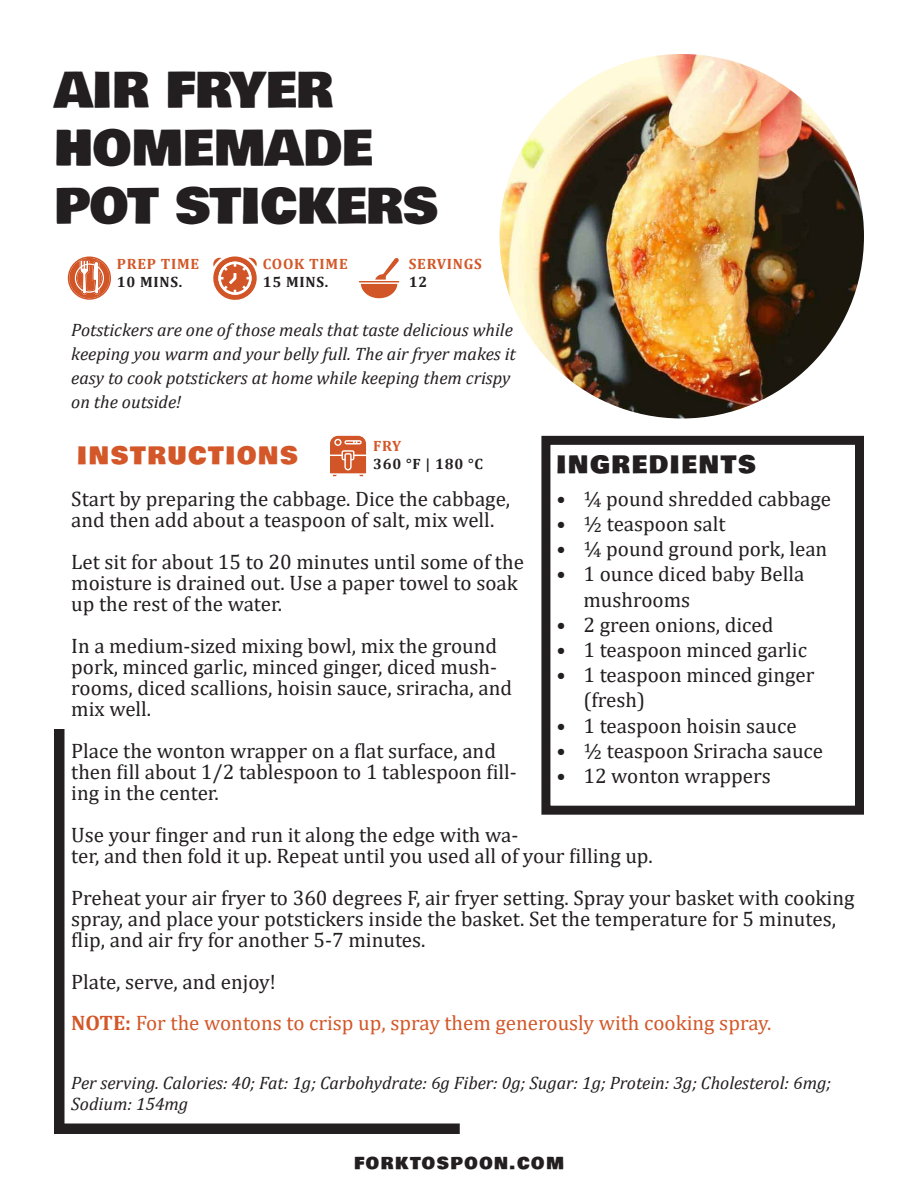
<style>
.page{position:relative;width:918px;height:1188px;background:#fff}
.page>*{position:absolute;margin:0;border:0;box-sizing:border-box;transform-origin:0 0}
.t1{font:48px "Bowlby One";color:#231f20}
.t2{font:24px "Bowlby One";letter-spacing:.075em;color:#d35728}
.t3{font:24px "Bowlby One";letter-spacing:.075em;color:#231f20}
.t4{font:21px/21px "Cambria";color:#231f20}
.t5{font:21px "Cambria";color:#d35728}
.t6{font:italic 18px/24px "Cambria";color:#231f20}
.t7{font:16.5px "Bowlby One";letter-spacing:.1em;color:#231f20}
.t8{font:700 15px "Cambria";letter-spacing:.05em;color:#d35728}
.t9{font:700 15px "Cambria";letter-spacing:.05em;color:#231f20}
.s1{font-weight:700}
</style>
<div class="page">
<img style="left:500px;top:54px;width:364px;height:364px;border-radius:182px">
<div style="left:55px;top:1124px;width:405px;height:10px;background:#231f20"></div>
<div style="left:54px;top:729px;width:10px;height:405px;background:#231f20"></div>
<svg style="left:68px;top:256px;width:43px;height:44px"></svg>
<div style="left:75px;top:264px;width:29px;height:29px;border:1px solid #fff;border-radius:50%"></div>
<svg style="left:213px;top:256px;width:44px;height:44px"></svg>
<svg style="left:359px;top:258px;width:40px;height:41px"></svg>
<svg style="left:541px;top:435px;width:323px;height:380px"></svg>
<svg style="left:330px;top:436px;width:36px;height:40px"></svg>
<p class="t1" style="left:54px;top:54px;width:280px">AIR FRYER</p>
<p class="t1" style="left:54px;top:112px;width:320px">HOMEMADE</p>
<p class="t1" style="left:54px;top:169px;width:385px">POT STICKERS</p>
<p class="t8" style="left:117px;top:253px;width:84px">PREP TIME</p>
<p class="t9" style="left:117px;top:271px;width:67px">10 MINS.</p>
<p class="t8" style="left:263px;top:253px;width:86px">COOK TIME</p>
<p class="t9" style="left:263px;top:271px;width:67px">15 MINS.</p>
<p class="t8" style="left:409px;top:253px;width:75px">SERVINGS</p>
<p class="t9" style="left:409px;top:271px;width:20px">12</p>
<p class="t6" style="left:71px;top:317px;width:446px">Potstickers are one of those meals that taste delicious while keeping you warm and your belly full. The air fryer makes it easy to cook potstickers at home while keeping them crispy on the outside!</p>
<p class="t8" style="left:373px;top:435px;width:30px">FRY</p>
<p class="t9" style="left:373px;top:453px;width:111px">360 °F | 180 °C</p>
<p class="t2" style="left:77px;top:437px;width:222px">INSTRUCTIONS</p>
<p class="t3" style="left:556px;top:446px;width:200px">INGREDIENTS</p>
<p class="t4" style="left:556px;top:488px;width:276px">• 1/4 pound shredded cabbage</p>
<p class="t4" style="left:556px;top:513px;width:171px">• 1/2 teaspoon salt</p>
<p class="t4" style="left:556px;top:539px;width:272px">• 1/4 pound ground pork, lean</p>
<p class="t4" style="left:583px;top:562px;width:222px;line-height:25.2px;text-indent:-27px">• 1 ounce diced baby Bella mushrooms</p>
<p class="t4" style="left:556px;top:614px;width:219px">• 2 green onions, diced</p>
<p class="t4" style="left:556px;top:639px;width:252px">• 1 teaspoon minced garlic</p>
<p class="t4" style="left:583px;top:662px;width:233px;line-height:25.2px;text-indent:-27px">• 1 teaspoon minced ginger (fresh)</p>
<p class="t4" style="left:556px;top:715px;width:242px">• 1 teaspoon hoisin sauce</p>
<p class="t4" style="left:556px;top:740px;width:268px">• 1/2 teaspoon Sriracha sauce</p>
<p class="t4" style="left:556px;top:765px;width:216px">• 12 wonton wrappers</p>
<p class="t4" style="left:71px;top:488px;width:440px">Start by preparing the cabbage. Dice the cabbage, and then add about a teaspoon of salt, mix well.</p>
<p class="t4" style="left:71px;top:551px;width:454px">Let sit for about 15 to 20 minutes until some of the moisture is drained out. Use a paper towel to soak up the rest of the water.</p>
<p class="t4" style="left:71px;top:635px;width:442px">In a medium-sized mixing bowl, mix the ground pork, minced garlic, minced ginger, diced mush&shy;rooms, diced scallions, hoisin sauce, sriracha, and mix well.</p>
<p class="t4" style="left:71px;top:740px;width:447px">Place the wonton wrapper on a flat surface, and then fill about 1/2 tablespoon to 1 tablespoon fill&shy;ing in the center.</p>
<p class="t4" style="left:71px;top:824px;width:583px">Use your finger and run it along the edge with wa-<br>ter, and then fold it up. Repeat until you used all of your filling up.</p>
<p class="t4" style="left:71px;top:887px;width:785px">Preheat your air fryer to 360 degrees F, air fryer setting. Spray your basket with cooking spray, and place your potstickers inside the basket. Set the temperature for 5 minutes, flip, and air fry for another 5-7 minutes.</p>
<p class="t4" style="left:71px;top:971px;width:206px">Plate, serve, and enjoy!</p>
<p class="t5" style="left:71px;top:1010px;width:702px"><span class="s1">NOTE:</span> For the wontons to crisp up, spray them generously with cooking spray.</p>
<p class="t6" style="left:71px;top:1071px;width:761px;line-height:21.6px">Per serving. Calories: 40; Fat: 1g; Carbohydrate: 6g Fiber: 0g; Sugar: 1g; Protein: 3g; Cholesterol: 6mg;<br>Sodium: 154mg</p>
<p class="t7" style="left:354px;top:1150px;width:211px">FORKTOSPOON.COM</p>
</div>
